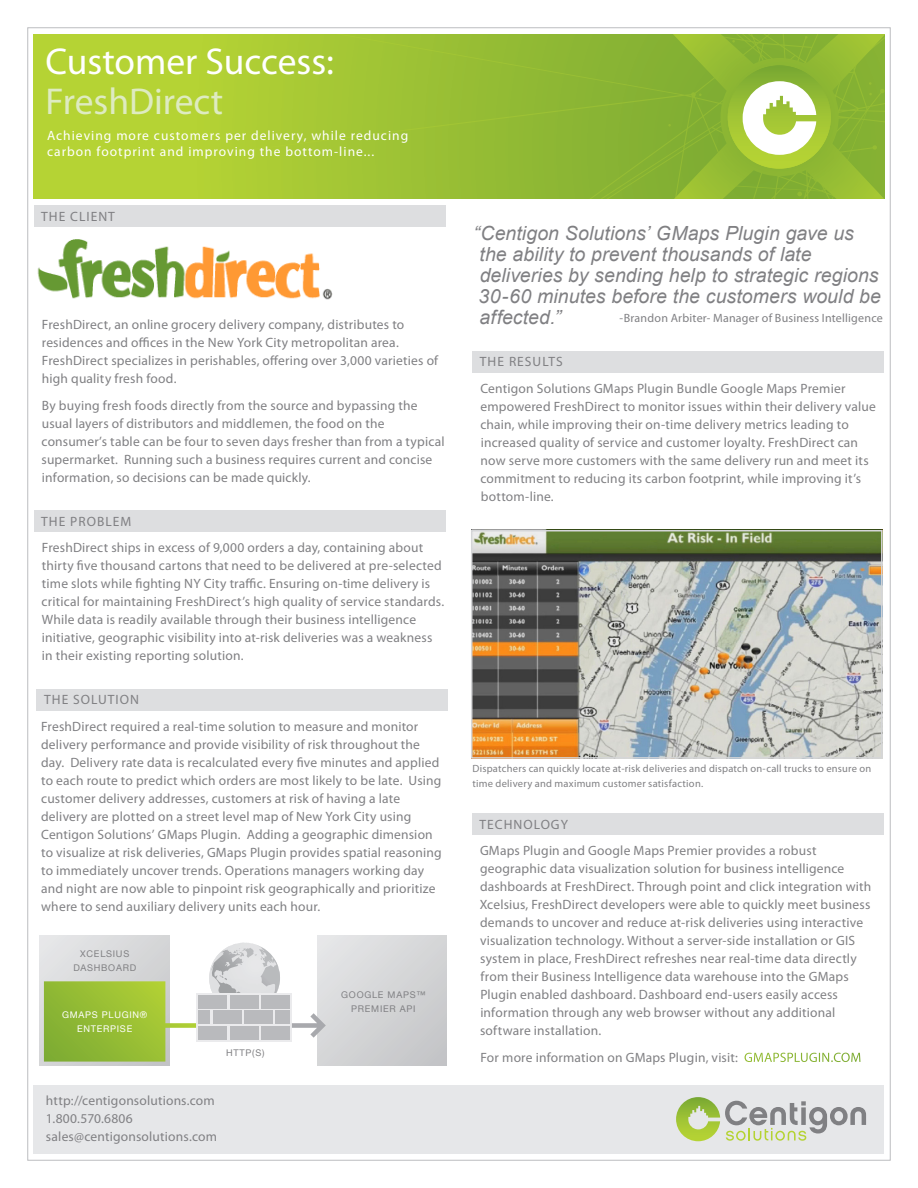
<style>
.page{position:relative;width:918px;height:1188px;background:#fff}
.page>*{position:absolute;margin:0;border:0;box-sizing:border-box;transform-origin:0 0}
.t1{font:37.5px "Myriad Pro";color:#fff}
.t2{font:37.5px "Myriad Pro";color:#deebc1}
.t3{font:italic 19.5px/21px "Arial";letter-spacing:.005em;color:#808083}
.t4{font:13.5px/18px "Myriad Pro";letter-spacing:.015em;color:#808083}
.t5{font:13.5px/16.5px "Myriad Pro";letter-spacing:.075em;color:#fff}
.t6{font:13.5px "Myriad Pro";letter-spacing:.075em;color:#808083}
.t7{font:12px "Myriad Pro";letter-spacing:.02em;color:#808083}
.t8{font:10.5px/15px "Myriad Pro";letter-spacing:.02em;color:#808083}
.t9{font:9.15px/13.8px "Helvetica Neue";letter-spacing:.08em;color:#808083;text-align:center}
.t10{font:9.15px/13.8px "Helvetica Neue";letter-spacing:.08em;color:#fff;text-align:center}
.s1{color:#fff}
</style>
<div class="page">
<div style="left:34px;top:1085px;width:850px;height:69px;background:#e6e7e9"></div>
<svg style="left:676px;top:1097px;width:190px;height:44px"></svg>
<img style="left:474px;top:533px;width:406px;height:223px">
<div style="left:34px;top:34px;width:850px;height:164px;background:#b5d334"></div>
<svg style="left:283px;top:34px;width:373px;height:164px"></svg>
<svg style="left:656px;top:34px;width:228px;height:164px;background:#97bd45"></svg>
<div style="left:34px;top:205px;width:412px;height:22px;background:#dddee0"></div>
<div style="left:34px;top:510px;width:412px;height:22px;background:#dddee0"></div>
<div style="left:472px;top:351px;width:412px;height:22px;background:#dddee0"></div>
<img style="left:37px;top:240px;width:296px;height:60px">
<div style="left:471px;top:530px;width:412px;height:229px;border:2px solid #d5d6d8"></div>
<div style="left:40px;top:936px;width:129px;height:129px;background:#dbdbdd"></div>
<div style="left:317px;top:936px;width:130px;height:129px;background:linear-gradient(to right,#dedfe1,#cbccce)"></div>
<svg style="left:44px;top:981px;width:152px;height:81px"></svg>
<svg style="left:209px;top:943px;width:71px;height:50px"></svg>
<svg style="left:196px;top:993px;width:96px;height:49px"></svg>
<div style="left:198px;top:995px;width:29px;height:13px;background:#b9babd"></div>
<div style="left:230px;top:995px;width:28px;height:13px;background:#b9babd"></div>
<div style="left:261px;top:995px;width:29px;height:13px;background:#b9babd"></div>
<div style="left:198px;top:1026px;width:29px;height:13px;background:#b9babd"></div>
<div style="left:230px;top:1026px;width:28px;height:13px;background:#b9babd"></div>
<div style="left:261px;top:1026px;width:29px;height:13px;background:#b9babd"></div>
<div style="left:213px;top:1011px;width:28px;height:13px;background:#b9babd"></div>
<div style="left:244px;top:1011px;width:29px;height:13px;background:#b9babd"></div>
<div style="left:198px;top:1011px;width:12px;height:13px;background:#b9babd"></div>
<div style="left:276px;top:1011px;width:14px;height:13px;background:#b9babd"></div>
<svg style="left:292px;top:1013px;width:34px;height:25px"></svg>
<div style="left:37px;top:689px;width:411px;height:22px;background:#dddee0"></div>
<div style="left:472px;top:813px;width:412px;height:22px;background:#dddee0"></div>
<p class="t1" style="left:46px;top:38px;width:290px">Customer Success:</p>
<p class="t2" style="left:46px;top:79px;width:179px">FreshDirect</p>
<p class="t5" style="left:47px;top:127px;width:363px">Achieving more customers per delivery, while reducing carbon footprint and improving the bottom-line...</p>
<p class="t6" style="left:41px;top:208px;width:75px">THE CLIENT</p>
<p class="t4" style="left:42px;top:315px;width:398px">FreshDirect, an online grocery delivery company, distributes to residences and offices in the New York City metropolitan area.<br>FreshDirect specializes in perishables, offering over 3,000 varieties of high quality fresh food.</p>
<p class="t4" style="left:42px;top:396px;width:405px">By buying fresh foods directly from the source and bypassing the usual layers of distributors and middlemen, the food on the consumer’s table can be four to seven days fresher than from a typical supermarket. Running such a business requires current and concise information, so decisions can be made quickly.</p>
<p class="t6" style="left:41px;top:513px;width:92px">THE PROBLEM</p>
<p class="t4" style="left:42px;top:538px;width:404px">FreshDirect ships in excess of 9,000 orders a day, containing about thirty five thousand cartons that need to be delivered at pre-selected time slots while fighting NY City traffic. Ensuring on-time delivery is critical for maintaining FreshDirect’s high quality of service standards.<br>While data is readily available through their business intelligence initiative, geographic visibility into at-risk deliveries was a weakness in their existing reporting solution.</p>
<p class="t6" style="left:44px;top:692px;width:96px">THE SOLUTION</p>
<p class="t4" style="left:41px;top:717px;width:402px">FreshDirect required a real-time solution to measure and monitor delivery performance and provide visibility of risk throughout the day. Delivery rate data is recalculated every five minutes and applied to each route to predict which orders are most likely to be late. Using customer delivery addresses, customers at risk of having a late delivery are plotted on a street level map of New York City using Centigon Solutions’ GMaps Plugin. Adding a geographic dimension to visualize at risk deliveries, GMaps Plugin provides spatial reasoning to immediately uncover trends. Operations managers working day and night are now able to pinpoint risk geographically and prioritize where to send auxiliary delivery units each hour.</p>
<p class="t9" style="left:73px;top:947px;width:64px">XCELSIUSÊ<br>DASHBOARD</p>
<p class="t10" style="left:62px;top:1008px;width:87px">GMAPSÊPLUGIN¨<br>ENTERPISE</p>
<p class="t9" style="left:226px;top:1046px;width:40px">HTTP(S)</p>
<p class="t4" style="left:46px;top:1092px;width:173px">http://centigonsolutions.com<br>1.800.570.6806 sales@centigonsolutions.com</p>
<p class="t9" style="left:341px;top:988px;width:89px">GOOGLEÊMAPSªÊ<br>PREMIERÊAPI</p>
<p class="t3" style="left:473px;top:223px;width:409px">“Centigon Solutions’ GMaps Plugin gave us the ability to prevent thousands of late deliveries by sending help to strategic regions 30-60 minutes before the customers would be affected.”</p>
<p class="t7" style="left:620px;top:311px;width:265px">-Brandon Arbiter- Manager of Business Intelligence</p>
<p class="t6" style="left:480px;top:354px;width:84px">THE RESULTS</p>
<p class="t4" style="left:480px;top:379px;width:397px">Centigon Solutions GMaps Plugin Bundle Google Maps Premier empowered FreshDirect to monitor issues within their delivery value chain, while improving their on-time delivery metrics leading to increased quality of service and customer loyalty. FreshDirect can now serve more customers with the same delivery run and meet its commitment to reducing its carbon footprint, while improving it’s bottom-line.</p>
<p class="t8" style="left:472px;top:761px;width:400px">Dispatchers can quickly locate at-risk deliveries and dispatch on-call trucks to ensure on time delivery and maximum customer satisfaction.</p>
<p class="t6" style="left:480px;top:817px;width:90px">TECHNOLOGY</p>
<p class="t4" style="left:480px;top:841px;width:393px">GMaps Plugin and Google Maps Premier provides a robust geographic data visualization solution for business intelligence dashboards at FreshDirect. Through point and click integration with Xcelsius, FreshDirect developers were able to quickly meet business demands to uncover and reduce at-risk deliveries using interactive visualization technology. Without a server-side installation or GIS system in place, FreshDirect refreshes near real-time data directly from their Business Intelligence data warehouse into the GMaps Plugin enabled dashboard. Dashboard end-users easily access information through any web browser without any additional software installation.</p>
<p class="t4" style="left:480px;top:1048px;width:382px">For more information on GMaps Plugin, visit: <span class="s1">GMAPSPLUGIN.COM</span></p>
</div>
